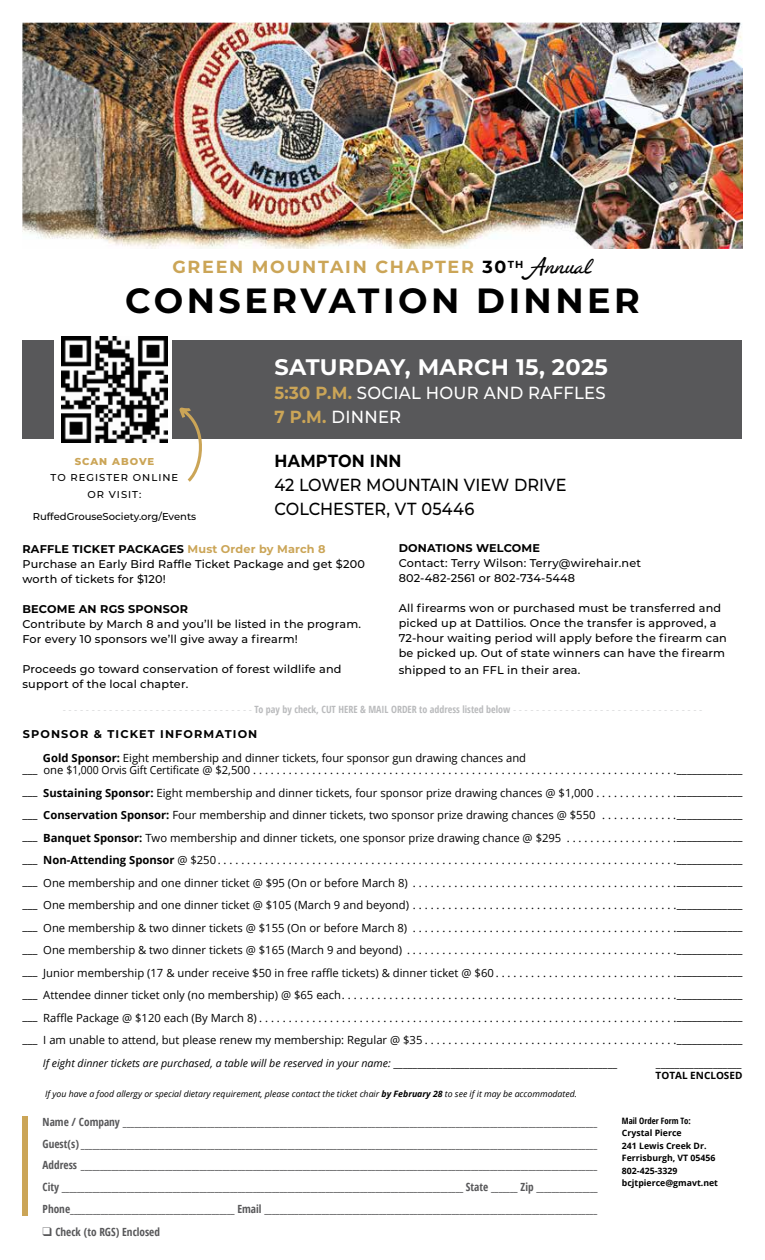
<style>
.page{position:relative;width:765px;height:1260px;background:#fff}
.page>*{position:absolute;margin:0;border:0;box-sizing:border-box;transform-origin:0 0}
.t1{font:700 35px "Montserrat";letter-spacing:.1em;color:#000}
.t2{font:700 22.5px "Montserrat";letter-spacing:.015em;color:#fff}
.t3{font:500 17.5px/23.8px "Montserrat";color:#000;scale:.92 1}
.t4{font:500 17.5px/23.8px "Montserrat";letter-spacing:.015em;color:#fff;scale:.94 1}
.t5{font:700 17.5px "Montserrat";letter-spacing:.1em;color:#cba557}
.t6{font:700 17.5px "Montserrat";letter-spacing:.015em;color:#000;scale:.92 1}
.t7{font:11.25px/22.5px "Open Sans";color:#000}
.t8{font:700 11.25px/21.9px "Open Sans Condensed";color:#58585a;text-align:justify}
.t9{font:500 11.25px/15px "Montserrat";letter-spacing:.015em;color:#000}
.t10{font:700 11.25px "Montserrat";letter-spacing:.015em;color:#000}
.t11{font:700 11.25px "Montserrat";letter-spacing:.1em;color:#000}
.t12{font:italic 10.62px "Open Sans";color:#000}
.t13{font:10.62px "Open Sans";color:#000}
.t14{font:300 10px "Open Sans";color:#babbbd}
.t15{font:500 10px "Montserrat";color:#000}
.t16{font:500 10px/16.2px "Montserrat";letter-spacing:.1em;color:#000;text-align:center}
.t17{font:700 10px "Open Sans";color:#000}
.t18{font:800 10px "Montserrat";letter-spacing:.1em;color:#cba557}
.t19{font:italic 8.75px "Open Sans";color:#000}
.t20{font:700 8.75px/12.5px "Open Sans";color:#000}
.t21{font:700 8.75px "Open Sans Condensed";color:#000}
.s1{color:#000}
.s2{font-family:"Redondo Ave";font-weight:400;font-size:22.5px;color:#000}
.s3{font-weight:700;color:#cba557}
.s4{font-weight:700}
.s5{font-family:"Open Sans Condensed";font-weight:700}
.s6{font-style:normal}
</style>
<div class="page">
<div style="left:22px;top:340px;width:720px;height:99px;background:#58585a"></div>
<div style="left:54px;top:331px;width:118px;height:117px;background:#fff"></div>
<img style="left:61px;top:337px;width:106px;height:105px">
<svg style="left:179px;top:407px;width:23px;height:75px"></svg>
<div style="left:22px;top:1116px;width:6px;height:99px;background:#cba557"></div>
<img style="left:22px;top:22px;width:721px;height:226px">
<h3 class="t5" style="left:172px;top:255px;width:422px">GREEN MOUNTAIN CHAPTER <span class="s1">30</span><sup>TH</sup> <span class="s2">Annual</span></h3>
<h1 class="t1" style="left:125px;top:276px;width:516px">CONSERVATION DINNER</h1>
<p class="t18" style="left:75px;top:454px;width:81px">SCAN ABOVE</p>
<p class="t16" style="left:51px;top:469px;width:129px">TO REGISTER ONLINE<br>OR VISIT:</p>
<p class="t15" style="left:33px;top:509px;width:165px">RuffedGrouseSociety.org/Events</p>
<h2 class="t2" style="left:275px;top:351px;width:335px">SATURDAY, MARCH 15, 2025</h2>
<h3 class="t4" style="left:275px;top:380px;width:354px"><span class="s3">5:30 P.M.</span> SOCIAL HOUR AND RAFFLES<br><span class="s3">7 P.M.</span> DINNER</h3>
<h3 class="t6" style="left:275px;top:449px;width:140px">HAMPTON INN</h3>
<h3 class="t3" style="left:275px;top:472px;width:319px">42 LOWER MOUNTAIN VIEW DRIVE<br>COLCHESTER, VT 05446</h3>
<p class="t9" style="left:22px;top:541px;width:344px"><span class="s4">RAFFLE TICKET PACKAGES</span> <span class="s3">Must Order by March 8<br></span>Purchase an Early Bird Raffle Ticket Package and get $200 worth of tickets for $120!</p>
<p class="t10" style="left:22px;top:600px;width:167px">BECOME AN RGS SPONSOR</p>
<p class="t9" style="left:22px;top:616px;width:340px">Contribute by March 8 and you’ll be listed in the program.<br>For every 10 sponsors we’ll give away a firearm!</p>
<p class="t9" style="left:22px;top:661px;width:321px">Proceeds go toward conservation of forest wildlife and support of the local chapter.</p>
<p class="t10" style="left:399px;top:540px;width:143px">DONATIONS WELCOME</p>
<p class="t9" style="left:399px;top:555px;width:244px">Contact: Terry Wilson: Terry@wirehair.net<br>802-482-2561 or 802-734-5448</p>
<p class="t9" style="left:399px;top:600px;width:330px">All firearms won or purchased must be transferred and picked up at Dattilios. Once the transfer is approved, a 72-hour waiting period will apply before the firearm can be picked up. Out of state winners can have the firearm</p>
<p class="t9" style="left:399px;top:662px;width:183px">shipped to an FFL in their area.</p>
<p class="t14" style="left:63px;top:702px;width:641px">- - - - - - - - - - - - - - - - - - - - - - - - - - - - - - - - - <span class="s5">To pay by check, CUT HERE &amp; MAIL ORDER to address listed below</span> - - - - - - - - - - - - - - - - - - - - - - - - - - - - - - - - -</p>
<p class="t11" style="left:23px;top:725px;width:236px">SPONSOR &amp; TICKET INFORMATION</p>
<p class="t7" style="left:22px;top:751px;width:721px;line-height:12.5px;text-indent:20px"><span class="s4">Gold Sponsor:</span> Eight membership and dinner tickets, four sponsor gun drawing chances and<br>___ one $1,000 Orvis Gift Certificate @ $2,500 . . . . . . . . . . . . . . . . . . . . . . . . . . . . . . . . . . . . . . . . . . . . . . . . . . . . . . . . . . . . . . . . . . . . . . . _____________</p>
<p class="t7" style="left:22px;top:781px;width:722px;text-align:justify">___ <span class="s4">Sustaining Sponsor:</span> Eight membership and dinner tickets, four sponsor prize drawing chances @ $1,000 . . . . . . . . . . . . . _____________ ___ <span class="s4">Conservation Sponsor:</span> Four membership and dinner tickets, two sponsor prize drawing chances @ $550 . . . . . . . . . . . . _____________ ___ <span class="s4">Banquet Sponsor:</span> Two membership and dinner tickets, one sponsor prize drawing chance @ $295 . . . . . . . . . . . . . . . . . . _____________ ___ <span class="s4">Non-Attending Sponsor</span> @ $250 . . . . . . . . . . . . . . . . . . . . . . . . . . . . . . . . . . . . . . . . . . . . . . . . . . . . . . . . . . . . . . . . . . . . . . . . . . . . . _____________ ___ One membership and one dinner ticket @ $95 (On or before March 8) . . . . . . . . . . . . . . . . . . . . . . . . . . . . . . . . . . . . . . . . . . . . _____________ ___ One membership and one dinner ticket @ $105 (March 9 and beyond) . . . . . . . . . . . . . . . . . . . . . . . . . . . . . . . . . . . . . . . . . . . . _____________ ___ One membership &amp; two dinner tickets @ $155 (On or before March 8) . . . . . . . . . . . . . . . . . . . . . . . . . . . . . . . . . . . . . . . . . . . . _____________ ___ One membership &amp; two dinner tickets @ $165 (March 9 and beyond) . . . . . . . . . . . . . . . . . . . . . . . . . . . . . . . . . . . . . . . . . . . . . _____________ ___ Junior membership (17 &amp; under receive $50 in free raffle tickets) &amp; dinner ticket @ $60 . . . . . . . . . . . . . . . . . . . . . . . . . . . . . . _____________ ___ Attendee dinner ticket only (no membership) @ $65 each . . . . . . . . . . . . . . . . . . . . . . . . . . . . . . . . . . . . . . . . . . . . . . . . . . . . . . . . _____________ ___ Raffle Package @ $120 each (By March 8) . . . . . . . . . . . . . . . . . . . . . . . . . . . . . . . . . . . . . . . . . . . . . . . . . . . . . . . . . . . . . . . . . . . . . . _____________ ___ I am unable to attend, but please renew my membership: Regular @ $35 . . . . . . . . . . . . . . . . . . . . . . . . . . . . . . . . . . . . . . . . . . _____________</p>
<p class="t12" style="left:43px;top:1056px;width:576px">If eight dinner tickets are purchased, a table will be reserved in your name: <span class="s6">_______________________________________________</span></p>
<p class="t13" style="left:656px;top:1056px;width:87px">__________________</p>
<p class="t17" style="left:656px;top:1069px;width:88px">TOTAL ENCLOSED</p>
<p class="t21" style="left:622px;top:1115px;width:70px">Mail Order Form To:</p>
<p class="t20" style="left:622px;top:1127px;width:98px">Crystal Pierce<br>241 Lewis Creek Dr.<br>Ferrisburgh, VT 05456<br>802-425-3329 bcjtpierce@gmavt.net</p>
<p class="t19" style="left:45px;top:1088px;width:533px">If you have a food allergy or special dietary requirement, please contact the ticket chair <span class="s4">by February 28</span> to see if it may be accommodated.</p>
<p class="t8" style="left:43px;top:1110px;width:557px">Name / Company ____________________________________________________________________________________________________________________________ Guest(s) _______________________________________________________________________________________________________________________________________ Address _______________________________________________________________________________________________________________________________________ City _________________________________________________________________________________________________________ State _______ Zip ________________ Phone___________________________________________ Email _______________________________________________________________________________________</p>
<p class="t8" style="left:43px;top:1220px;width:119px">❑ Check (to RGS) Enclosed</p>
</div>
